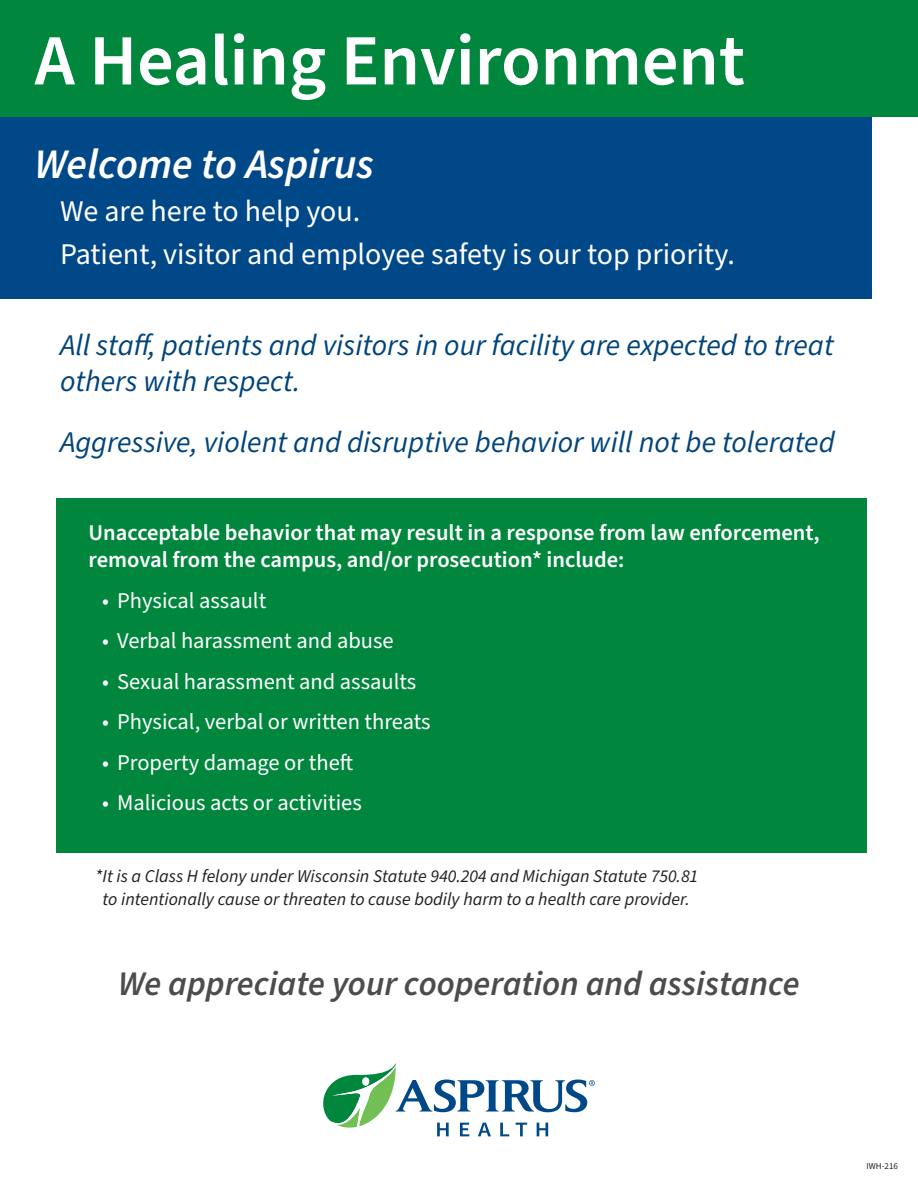
<style>
.page{position:relative;width:918px;height:1188px;background:#fff}
.page>*{position:absolute;margin:0;border:0;box-sizing:border-box;transform-origin:0 0}
.t1{font:600 72px "Source Sans Pro";color:#fff}
.t2{font:italic 600 42px "Source Sans Pro";color:#fff}
.t3{font:italic 600 34.5px "Source Sans Pro";color:#4b4c4d}
.t4{font:italic 30px/36px "Source Sans Pro";color:#00447b}
.t5{font:30px "Source Sans Pro";color:#fff}
.t6{font:22.5px "Source Sans Pro";color:#fff}
.t7{font:600 22.5px/27px "Source Sans Pro";color:#fff}
.t8{font:italic 18px/23.4px "Source Sans Pro";color:#231f20;text-align:center}
.t9{font:9px "Source Sans Pro";color:#231f20}
</style>
<div class="page">
<div style="left:0;top:0;width:872px;height:298px;background:#004888"></div>
<div style="left:56px;top:499px;width:810px;height:354px;background:#00873d"></div>
<div style="left:0;top:0;width:918px;height:117px;background:#00873d"></div>
<svg style="left:323px;top:1063px;width:272px;height:73px"></svg>
<p class="t1" style="left:35px;top:12px;width:712px">A Healing Environment</p>
<p class="t2" style="left:35px;top:136px;width:341px">Welcome to Aspirus</p>
<p class="t5" style="left:60px;top:191px;width:302px">We are here to help you.</p>
<p class="t5" style="left:60px;top:234px;width:676px">Patient, visitor and employee safety is our top priority.</p>
<p class="t4" style="left:60px;top:328px;width:775px">All staff, patients and visitors in our facility are expected to treat others with respect.</p>
<p class="t4" style="left:60px;top:425px;width:776px">Aggressive, violent and disruptive behavior will not be tolerated</p>
<p class="t7" style="left:89px;top:520px;width:733px">Unacceptable behavior that may result in a response from law enforcement, removal from the campus, and/or prosecution* include:</p>
<p class="t6" style="left:102px;top:585px;width:166px">• Physical assault</p>
<p class="t6" style="left:102px;top:626px;width:293px">• Verbal harassment and abuse</p>
<p class="t6" style="left:102px;top:666px;width:316px">• Sexual harassment and assaults</p>
<p class="t6" style="left:102px;top:707px;width:330px">• Physical, verbal or written threats</p>
<p class="t6" style="left:102px;top:747px;width:253px">• Property damage or theft</p>
<p class="t6" style="left:102px;top:788px;width:261px">• Malicious acts or activities</p>
<p class="t8" style="left:95px;top:864px;width:604px">*It is a Class H felony under Wisconsin Statute 940.204 and Michigan Statute 750.81 to intentionally cause or threaten to cause bodily harm to a health care provider.</p>
<p class="t3" style="left:118px;top:961px;width:683px">We appreciate your cooperation and assistance</p>
<p class="t9" style="left:866px;top:1160px;width:33px">IWH-216</p>
</div>
